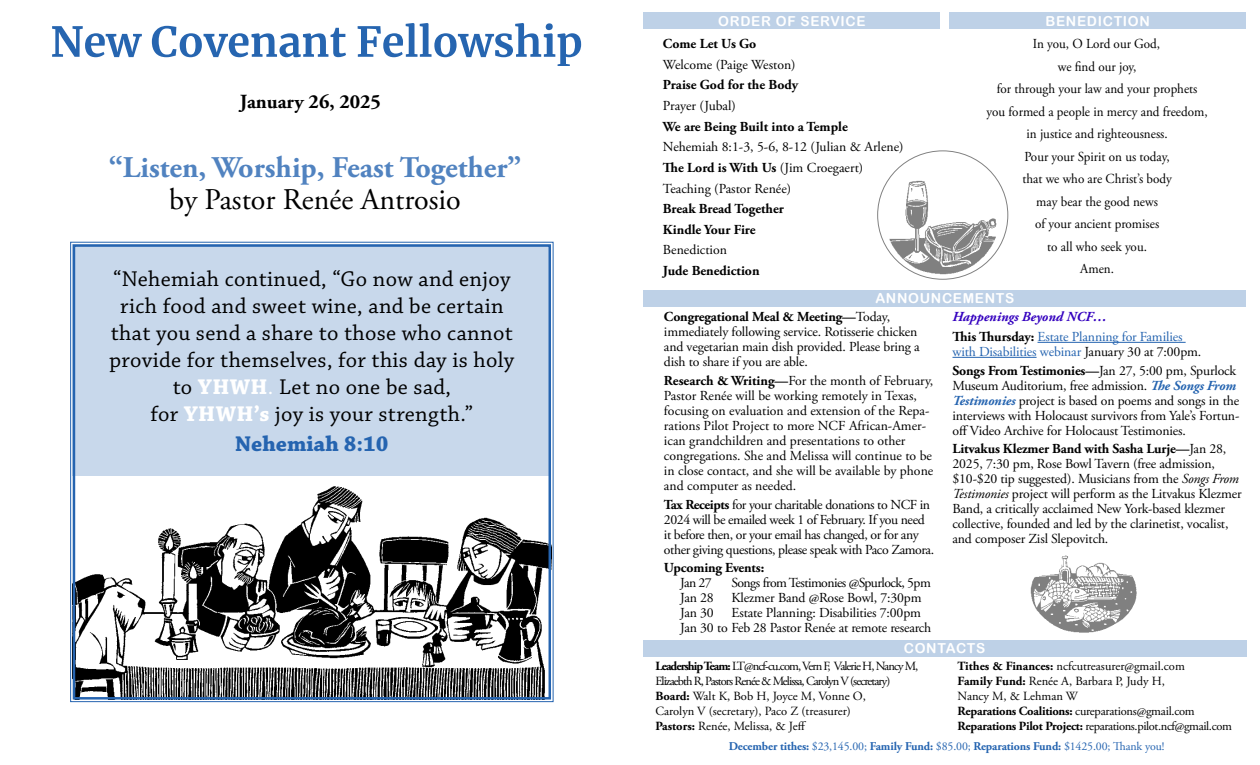
<style>
.page{position:relative;width:1260px;height:765px;background:#fff}
.page>*{position:absolute;margin:0;border:0;box-sizing:border-box;transform-origin:0 0}
.t1{font:700 30px "Adobe Garamond Pro";color:#5183c0}
.t2{font:30px "Adobe Garamond Pro";color:#000}
.t3{font:22.5px/27px "Chaparral Pro";letter-spacing:.015em;color:#000;text-align:center}
.t4{font:700 22.5px "Chaparral Pro";color:#2564b0}
.t5{font:700 20px "Adobe Garamond Pro";color:#000}
.t6{font:13.75px/15px "Adobe Garamond Pro";letter-spacing:-.01em;color:#000}
.t7{font:13.75px/22.5px "Adobe Garamond Pro";letter-spacing:-.01em;color:#000;text-align:center;scale:.95 1}
.t8{font:13.75px/15px "Adobe Garamond Pro";letter-spacing:-.03em;color:#000}
.t9{font:700 13.75px/20.6px "Adobe Garamond Pro";color:#000}
.t10{font:13.75px/20px "Adobe Garamond Pro";letter-spacing:-.01em;color:#2564b0}
.t11{font:13.75px "Arial Rounded MT Bold";letter-spacing:.05em;color:#fff}
.t12{font:13.75px "Adobe Garamond Pro";letter-spacing:-.04em;color:#000}
.t13{font:12.5px/15px "Adobe Garamond Pro";letter-spacing:-.075em;color:#000}
.t14{font:12.5px/15px "Adobe Garamond Pro";letter-spacing:-.02em;color:#000}
.t15{font:700 11.88px "Adobe Garamond Pro";letter-spacing:-.01em;color:#2564b0}
.s1{font-weight:700;color:#fff}
.s2{color:#fff}
.s3{font-weight:700}
.s4{font-weight:700;font-style:italic;color:#3400bf}
.s5{font-weight:700;color:#000}
.s6{color:#2564b0}
.s7{font-weight:700;font-style:italic;color:#2564b0}
.s8{font-style:italic}
.s9{font-weight:400}
</style>
<div class="page">
<svg style="left:52px;top:23px;width:529px;height:43px"></svg>
<div style="left:643px;top:12px;width:298px;height:17px;background:#bed1e7"></div>
<div style="left:643px;top:290px;width:603px;height:16px;background:#bed1e7"></div>
<div style="left:949px;top:12px;width:297px;height:17px;background:#bed1e7"></div>
<div style="left:643px;top:640px;width:603px;height:17px;background:#bed1e7"></div>
<hr style="left:1038px;top:342px;width:148px;height:1px;background:#2564b0">
<hr style="left:952px;top:357px;width:85px;height:1px;background:#2564b0">
<img style="left:878px;top:170px;width:129px;height:108px">
<img style="left:1030px;top:555px;width:107px;height:78px">
<svg style="left:70px;top:241px;width:484px;height:461px"></svg>
<div style="left:73px;top:244px;width:478px;height:456px;border:2px solid #2564b0"></div>
<h3 class="t5" style="left:240px;top:90px;width:143px">January 26, 2025</h3>
<h1 class="t1" style="left:109px;top:150px;width:414px">“Listen, Worship, Feast Together”</h1>
<h1 class="t2" style="left:169px;top:182px;width:293px">by Pastor Renée Antrosio</h1>
<h2 class="t3" style="left:110px;top:266px;width:406px">“Nehemiah continued, “Go now and enjoy rich food and sweet wine, and be certain that you send a share to those who cannot provide for themselves, for this day is holy to <span class="s1">YHWH</span><span class="s2">.</span> Let no one be sad,<br>for <span class="s1">YHWH’s</span> joy is your strength.”</h2>
<h2 class="t4" style="left:235px;top:430px;width:155px">Nehemiah 8:10</h2>
<p class="t11" style="left:718px;top:13px;width:149px">ORDER OF SERVICE</p>
<p class="t11" style="left:1046px;top:13px;width:106px">BENEDICTION</p>
<p class="t7" style="left:987px;top:33px;width:234px">In you, O Lord our God,<br>we find our joy,<br>for through your law and your prophets you formed a people in mercy and freedom, in justice and righteousness.<br>Pour your Spirit on us today,<br>that we who are Christ’s body<br>may bear the good news<br>of your ancient promises<br>to all who seek you.<br>Amen.</p>
<p class="t11" style="left:875px;top:290px;width:141px">ANNOUNCEMENTS</p>
<p class="t9" style="left:663px;top:34px;width:95px">Come Let Us Go</p>
<p class="t6" style="left:663px;top:57px;width:134px">Welcome (Paige Weston)</p>
<p class="t9" style="left:663px;top:75px;width:137px">Praise God for the Body</p>
<p class="t6" style="left:663px;top:99px;width:74px">Prayer (Jubal)</p>
<p class="t9" style="left:663px;top:116px;width:186px">We are Being Built into a Temple</p>
<p class="t6" style="left:663px;top:137px;width:242px;line-height:20.6px">Nehemiah 8:1-3, 5-6, 8-12 (Julian &amp; Arlene)<br><span class="s3">The Lord is With Us</span> (Jim Croegaert)<br>Teaching (Pastor Renée)</p>
<p class="t9" style="left:663px;top:199px;width:122px">Break Bread Together<br>Kindle Your Fire</p>
<p class="t6" style="left:663px;top:243px;width:66px">Benediction</p>
<p class="t9" style="left:663px;top:261px;width:98px">Jude Benediction</p>
<p class="t10" style="left:952px;top:307px;width:231px"><span class="s4">Happenings Beyond NCF…<br></span><span class="s5">This Thursday:</span> Estate Planning for Families</p>
<p class="t6" style="left:952px;top:343px;width:285px;line-height:18.8px"><span class="s6">with Disabilities webinar</span> January 30 at 7:00pm.<br><span class="s3">Songs From Testimonies—</span>Jan 27, 5:00 pm, Spurlock</p>
<p class="t6" style="left:952px;top:378px;width:288px">Museum Auditorium, free admission. <span class="s7">The Songs From Testimonies</span> project is based on poems and songs in the interviews with Holocaust survivors from Yale’s Fortun&shy;off Video Archive for Holocaust Testimonies.</p>
<p class="t6" style="left:952px;top:442px;width:291px"><span class="s3">Litvakus Klezmer Band with Sasha Lurje—</span>Jan 28, 2025, 7:30 pm, Rose Bowl Tavern (free admission, $10-$20 tip suggested). Musicians from the <span class="s8">Songs From Testimonies</span> project will perform as the Litvakus Klezmer Band, a critically acclaimed New York-based klezmer collective, founded and led by the clarinetist, vocalist, and composer Zisl Slepovitch.</p>
<p class="t6" style="left:664px;top:310px;width:257px"><span class="s3">Congregational Meal &amp; Meeting—</span>Today, immediately following service. Rotisserie chicken and vegetarian main dish provided. Please bring a dish to share if you are able.</p>
<p class="t6" style="left:664px;top:373px;width:271px"><span class="s3">Research &amp; Writing—</span>For the month of February, Pastor Renée will be working remotely in Texas, focusing on evaluation and extension of the Repa&shy;rations Pilot Project to more NCF African-Amer&shy;ican grandchildren and presentations to other congregations. She and Melissa will continue to be in close contact, and she will be available by phone and computer as needed.</p>
<p class="t8" style="left:664px;top:497px;width:272px"><span class="s3">Tax Receipts</span> for your charitable donations to NCF in 2024 will be emailed week 1 of February. If you need it before then, or your email has changed, or for any other giving questions, please speak with Paco Zamora.</p>
<p class="t9" style="left:664px;top:558px;width:102px">Upcoming Events:</p>
<p class="t6" style="left:680px;top:576px;width:33px">Jan 27</p>
<p class="t12" style="left:731px;top:575px;width:201px">Songs from Testimonies @Spurlock, 5pm</p>
<p class="t6" style="left:680px;top:591px;width:35px">Jan 28</p>
<p class="t6" style="left:731px;top:591px;width:192px">Klezmer Band @Rose Bowl, 7:30pm</p>
<p class="t6" style="left:680px;top:606px;width:35px">Jan 30</p>
<p class="t6" style="left:680px;top:606px;width:253px;text-indent:51px">Estate Planning: Disabilities 7:00pm<br>Jan 30 to Feb 28 Pastor Renée at remote research</p>
<p class="t13" style="left:655px;top:659px;width:265px"><span class="s3">Leadership Team:</span> LT@ncf-cu.com, Vern F, Valerie H, Nancy M, Elizaebth R, Pastors Renée &amp; Melissa, Carolyn V (secretary)<br><span class="s3">Board:</span> Walt K, Bob H, Joyce M, Vonne O,<br>Carolyn V (secretary), Paco Z (treasurer)<br><span class="s3">Pastors:</span> Renée, Melissa, &amp; Jeff</p>
<p class="t14" style="left:958px;top:659px;width:276px"><span class="s3">Tithes &amp; Finances:</span> ncfcutreasurer@gmail.com<br><span class="s3">Family Fund:</span> Renée A, Barbara P, Judy H,<br>Nancy M, &amp; Lehman W<br><span class="s3">Reparations Coalitions:</span> cureparations@gmail.com <span class="s3">Reparations Pilot Project:</span> reparations.pilot.ncf@gmail.com</p>
<p class="t15" style="left:729px;top:739px;width:437px">December tithes: <span class="s9">$23,145.00;</span> Family Fund: <span class="s9">$85.00;</span> Reparations Fund: <span class="s9">$1425.00; Thank you!</span></p>
<p class="t11" style="left:904px;top:640px;width:83px">CONTACTS</p>
</div>
